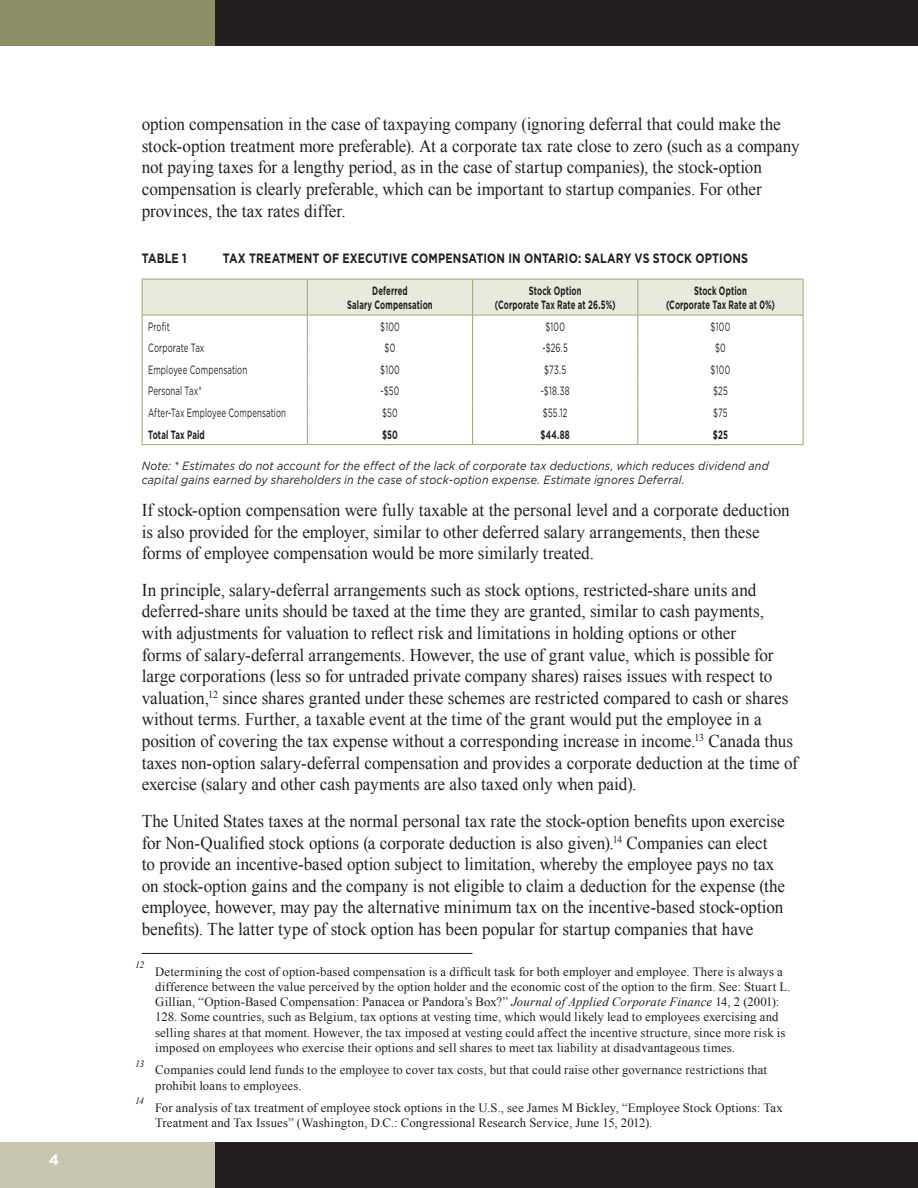
<style>
.page{position:relative;width:918px;height:1188px;background:#fff}
.page>*{position:absolute;margin:0;border:0;box-sizing:border-box;transform-origin:0 0}
.Body{font:18px/21.6px "Times New Roman";color:#231f20;scale:.95 1}
.t1{font:700 15px "Gotham";color:#fff}
.Table_Heading{font:700 13.5px "Gotham";letter-spacing:.015em;color:#231f20;scale:.8 1}
.Footnote{font:12.75px/15.3px "Times New Roman";letter-spacing:.01em;color:#231f20}
.Table_Source{font:italic 12px/13.5px "Gotham";letter-spacing:.015em;color:#231f20;scale:.9 1}
.Header_Row_Centered{font:700 12px/14.4px "Gotham";letter-spacing:.015em;color:#231f20;text-align:center;scale:.64 1}
.Body__SPP_Table{font:12px "Gotham";letter-spacing:.015em;color:#231f20;scale:.65 1}
.Body_Centered__SPP_T{font:12px "Gotham";letter-spacing:.03em;color:#231f20;scale:.65 1}
.Body__SPP_Table-2{font:700 12px "Gotham";letter-spacing:.015em;color:#231f20;scale:.65 1}
.Body_Centered__SPP_T-2{font:700 12px "Gotham";letter-spacing:.025em;color:#231f20;scale:.65 1}
.Footnote-2{font:italic 9.75px "Times New Roman";color:#231f20}
.s1{font-style:italic}
</style>
<div class="page">
<div style="left:0;top:1143px;width:215px;height:45px;background:#c7c5af"></div>
<div style="left:0;top:0;width:215px;height:45px;background:#8e8f66"></div>
<div style="left:215px;top:1143px;width:703px;height:45px;background:#231f20"></div>
<div style="left:215px;top:0;width:703px;height:45px;background:#231f20"></div>
<svg style="left:142px;top:279px;width:662px;height:165px"></svg>
<hr style="left:142px;top:444px;width:165px;height:1px;background:#9ea374">
<hr style="left:307px;top:444px;width:166px;height:1px;background:#9ea374">
<hr style="left:473px;top:444px;width:165px;height:1px;background:#9ea374">
<hr style="left:638px;top:444px;width:165px;height:1px;background:#9ea374">
<hr style="left:142px;top:953px;width:330px;height:1px;background:#231f20">
<p class="t1" style="left:49px;top:1150px;width:12px">4</p>
<p class="Body" style="left:142px;top:113px;width:694px">option compensation in the case of taxpaying company (ignoring deferral that could make the stock-option treatment more preferable). At a corporate tax rate close to zero (such as a company not paying taxes for a lengthy period, as in the case of startup companies), the stock-option compensation is clearly preferable, which can be important to startup companies. For other provinces, the tax rates differ.</p>
<p class="Table_Heading" style="left:142px;top:249px;width:58px">TABLE 1</p>
<p class="Table_Heading" style="left:223px;top:249px;width:658px">TAX TREATMENT OF EXECUTIVE COMPENSATION IN ONTARIO: SALARY VS STOCK OPTIONS</p>
<p class="Header_Row_Centered" style="left:347px;top:283px;width:135px">Deferred<br>Salary Compensation</p>
<p class="Header_Row_Centered" style="left:529px;top:283px;width:84px">Stock Option</p>
<p class="Header_Row_Centered" style="left:694px;top:283px;width:84px">Stock Option</p>
<p class="Header_Row_Centered" style="left:666px;top:298px;width:171px">(Corporate Tax Rate at 0%)</p>
<p class="Header_Row_Centered" style="left:495px;top:298px;width:190px">(Corporate Tax Rate at 26.5%)</p>
<p class="Body__SPP_Table" style="left:148px;top:319px;width:35px">Profit</p>
<p class="Body_Centered__SPP_T" style="left:380px;top:319px;width:32px">$100</p>
<p class="Body_Centered__SPP_T" style="left:545px;top:319px;width:32px">$100</p>
<p class="Body_Centered__SPP_T" style="left:711px;top:319px;width:32px">$100</p>
<p class="Body__SPP_Table" style="left:148px;top:340px;width:88px">Corporate Tax</p>
<p class="Body_Centered__SPP_T" style="left:385px;top:340px;width:18px">$0</p>
<p class="Body_Centered__SPP_T" style="left:543px;top:340px;width:41px">-$26.5</p>
<p class="Body_Centered__SPP_T" style="left:715px;top:340px;width:18px">$0</p>
<p class="Body__SPP_Table" style="left:148px;top:362px;width:154px">Employee Compensation</p>
<p class="Body_Centered__SPP_T" style="left:380px;top:362px;width:32px">$100</p>
<p class="Body_Centered__SPP_T" style="left:544px;top:362px;width:35px">$73.5</p>
<p class="Body_Centered__SPP_T" style="left:711px;top:362px;width:32px">$100</p>
<p class="Body__SPP_Table" style="left:148px;top:384px;width:84px">Personal Tax*</p>
<p class="Body_Centered__SPP_T" style="left:381px;top:384px;width:30px">-$50</p>
<p class="Body_Centered__SPP_T" style="left:541px;top:384px;width:46px">-$18.38</p>
<p class="Body_Centered__SPP_T" style="left:713px;top:384px;width:24px">$25</p>
<p class="Body__SPP_Table" style="left:148px;top:405px;width:214px">After-Tax Employee Compensation</p>
<p class="Body_Centered__SPP_T" style="left:382px;top:405px;width:26px">$50</p>
<p class="Body_Centered__SPP_T" style="left:543px;top:405px;width:39px">$55.12</p>
<p class="Body_Centered__SPP_T" style="left:713px;top:405px;width:24px">$75</p>
<p class="Body__SPP_Table-2" style="left:148px;top:426px;width:89px">Total Tax Paid</p>
<p class="Body_Centered__SPP_T-2" style="left:382px;top:426px;width:26px">$50</p>
<p class="Body_Centered__SPP_T-2" style="left:541px;top:426px;width:46px">$44.88</p>
<p class="Body_Centered__SPP_T-2" style="left:713px;top:426px;width:25px">$25</p>
<p class="Table_Source" style="left:142px;top:459px;width:698px">Note: * Estimates do not account for the effect of the lack of corporate tax deductions, which reduces dividend and capital gains earned by shareholders in the case of stock-option expense. Estimate ignores Deferral.</p>
<p class="Body" style="left:142px;top:499px;width:684px">If stock-option compensation were fully taxable at the personal level and a corporate deduction is also provided for the employer, similar to other deferred salary arrangements, then these forms of employee compensation would be more similarly treated.</p>
<p class="Body" style="left:142px;top:579px;width:692px">In principle, salary-deferral arrangements such as stock options, restricted-share units and deferred-share units should be taxed at the time they are granted, similar to cash payments, with adjustments for valuation to reflect risk and limitations in holding options or other<br>forms of salary-deferral arrangements. However, the use of grant value, which is possible for large corporations (less so for untraded private company shares) raises issues with respect to valuation,<sup>12</sup> since shares granted under these schemes are restricted compared to cash or shares without terms. Further, a taxable event at the time of the grant would put the employee in a position of covering the tax expense without a corresponding increase in income.<sup>13</sup> Canada thus taxes non-option salary-deferral compensation and provides a corporate deduction at the time of exercise (salary and other cash payments are also taxed only when paid).</p>
<p class="Body" style="left:142px;top:810px;width:679px">The United States taxes at the normal personal tax rate the stock-option benefits upon exercise for Non-Qualified stock options (a corporate deduction is also given).<sup>14</sup> Companies can elect to provide an incentive-based option subject to limitation, whereby the employee pays no tax on stock-option gains and the company is not eligible to claim a deduction for the expense (the employee, however, may pay the alternative minimum tax on the incentive-based stock-option benefits). The latter type of stock option has been popular for startup companies that have</p>
<p class="Footnote-2" style="left:135px;top:958px;width:11px">12</p>
<p class="Footnote" style="left:155px;top:963px;width:637px">Determining the cost of option-based compensation is a difficult task for both employer and employee. There is always a difference between the value perceived by the option holder and the economic cost of the option to the firm. See: Stuart L.<br>Gillian, “Option-Based Compensation: Panacea or Pandora’s Box?” <span class="s1">Journal of Applied Corporate Finance</span> 14, 2 (2001):<br>128. Some countries, such as Belgium, tax options at vesting time, which would likely lead to employees exercising and selling shares at that moment. However, the tax imposed at vesting could affect the incentive structure, since more risk is imposed on employees who exercise their options and sell shares to meet tax liability at disadvantageous times.</p>
<p class="Footnote-2" style="left:135px;top:1057px;width:11px">13</p>
<p class="Footnote" style="left:155px;top:1062px;width:613px">Companies could lend funds to the employee to cover tax costs, but that could raise other governance restrictions that prohibit loans to employees.</p>
<p class="Footnote-2" style="left:135px;top:1094px;width:11px">14</p>
<p class="Footnote" style="left:155px;top:1100px;width:629px">For analysis of tax treatment of employee stock options in the U.S., see James M Bickley, “Employee Stock Options: Tax<br>Treatment and Tax Issues” (Washington, D.C.: Congressional Research Service, June 15, 2012).</p>
</div>
